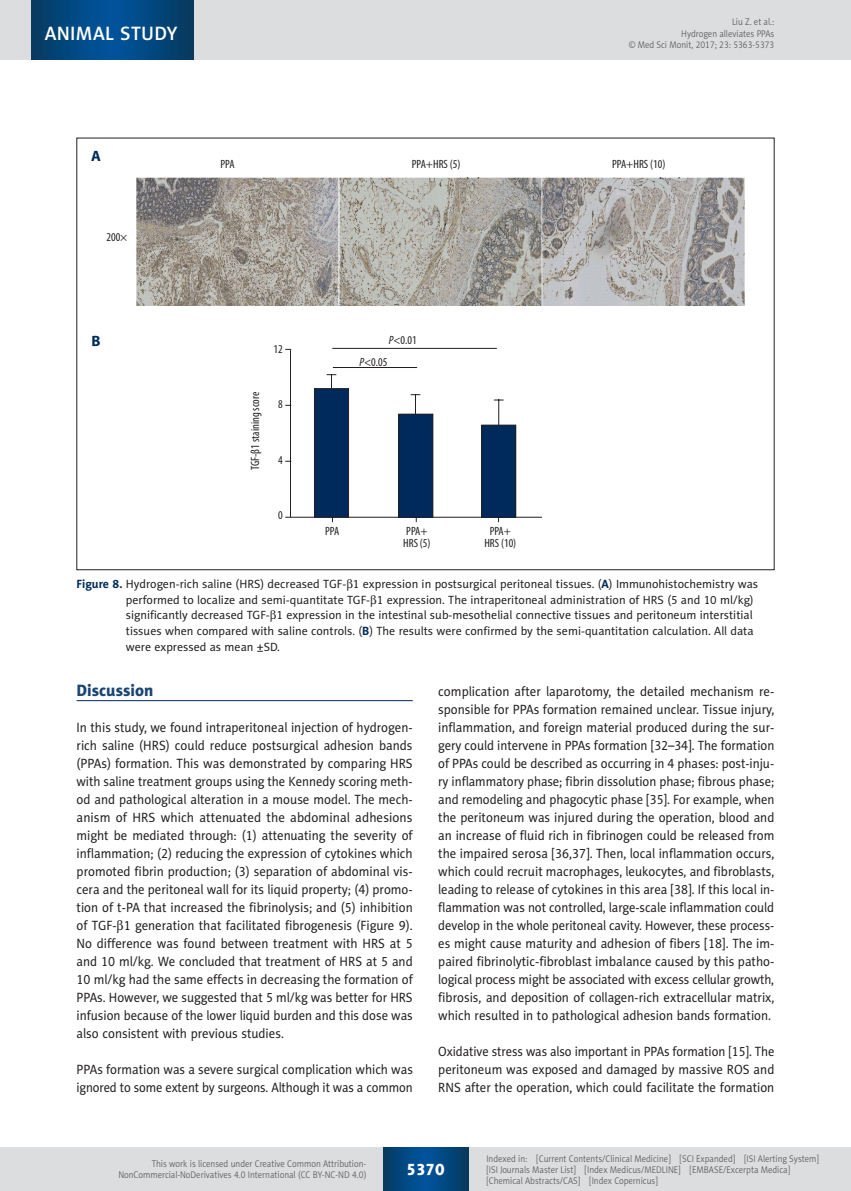
<style>
.page{position:relative;width:851px;height:1191px;background:#fff}
.page>*{position:absolute;margin:0;border:0;box-sizing:border-box;transform-origin:0 0}
.t1{font:19.5px "Naomi Sans EFN Medium";letter-spacing:.015em;color:#fff}
.MSM_Headline_1{font:16.5px "Naomi Sans EFN Heavy";color:#1a4574}
.t2{font:16.5px "Naomi Sans EFN Heavy";color:#fff}
.t3{font:700 15px "Myriad Pro";color:#00295c}
.MSM_Body{font:13.5px/18px "Naomi Sans EFN";color:#231f20;text-align:justify;scale:.96 1}
.MSM_Body-2{font:13.5px/18px "Naomi Sans EFN";color:#231f20;text-align:justify;scale:.95 1}
.MSM_Body-3{font:13.5px/18px "Naomi Sans EFN";color:#231f20;text-align:justify;scale:.93 1}
.MSM_Rycina_tytul{font:12px/15.8px "Naomi Sans EFN";color:#231f20}
.t4{font:condensed 12px/12px "Myriad Pro";color:#231f20}
.t5{font:9.75px/11.2px "Naomi Sans EFN Light";color:#57585a;text-align:right;scale:.9 1}
.s1{font-style:italic}
.s2{font-weight:700;color:#00295c}
.s3{font-family:"Standard Sym L"}
</style>
<div class="page">
<hr style="left:77px;top:700px;width:335px;height:1px;background:#00295c">
<img style="left:136px;top:177px;width:608px;height:128px">
<hr style="left:285px;top:517px;width:257px;height:1px;background:#231f20">
<hr style="left:290px;top:350px;width:1px;height:167px;background:#231f20">
<div style="left:314px;top:388px;width:35px;height:129px;background:#00295c;border:1px solid #231f20"></div>
<svg style="left:326px;top:374px;width:190px;height:149px"></svg>
<hr style="left:333px;top:367px;width:84px;height:1px;background:#231f20">
<hr style="left:332px;top:348px;width:165px;height:1px;background:#231f20">
<div style="left:0;top:1148px;width:850px;height:43px;background:#dcdddf"></div>
<svg style="left:383px;top:1147px;width:85px;height:43px;background:#02477e"></svg>
<div style="left:0;top:0;width:850px;height:60px;background:#dcdddf"></div>
<hr style="left:850px;top:0;width:1px;height:60px;background:#dcdddf">
<svg style="left:32px;top:0;width:161px;height:60px;background:#02477f"></svg>
<h1 class="t1" style="left:45px;top:22px;width:134px">ANIMAL STUDY</h1>
<p class="t3" style="left:91px;top:147px;width:11px">A</p>
<p class="t4" style="left:106px;top:231px;width:23px">200×</p>
<p class="t3" style="left:91px;top:331px;width:11px">B</p>
<p class="t4" style="left:220px;top:158px;width:16px">PPA</p>
<p class="t5" style="left:628px;top:16px;width:163px">Liu Z. et al.:<br>Hydrogen alleviates PPAs<br>© Med Sci Monit, 2017; 23: 5363-5373</p>
<p class="t4" style="left:412px;top:158px;width:50px">PPA+HRS (5)</p>
<p class="t4" style="left:612px;top:158px;width:55px">PPA+HRS (10)</p>
<p class="t4" style="left:273px;top:343px;width:11px">12</p>
<p class="t4" style="left:249px;top:470px;width:80px;rotate:-90deg">TGF-β1 staining score</p>
<p class="t4" style="left:278px;top:398px;width:6px">8</p>
<p class="t4" style="left:278px;top:454px;width:6px">4</p>
<p class="t4" style="left:278px;top:509px;width:6px">0</p>
<p class="t4" style="left:388px;top:334px;width:30px"><span class="s1">P</span>&lt;0.01</p>
<p class="t4" style="left:359px;top:356px;width:30px"><span class="s1">P</span>&lt;0.05</p>
<p class="t4" style="left:325px;top:525px;width:16px">PPA</p>
<p class="t4" style="left:403px;top:525px;width:29px">PPA+<br>HRS (5)</p>
<p class="t4" style="left:484px;top:525px;width:33px;text-align:center">PPA+<br>HRS (10)</p>
<p class="MSM_Rycina_tytul" style="left:126px;top:576px;width:633px;text-indent:-49px"><span class="s2">Figure 8.</span> Hydrogen-rich saline (HRS) decreased TGF-<span class="s3">b</span>1 expression in postsurgical peritoneal tissues. (<span class="s2">A</span>) Immunohistochemistry was performed to localize and semi-quantitate TGF-<span class="s3">b</span>1 expression. The intraperitoneal administration of HRS (5 and 10 ml/kg) significantly decreased TGF-<span class="s3">b</span>1 expression in the intestinal sub-mesothelial connective tissues and peritoneum interstitial tissues when compared with saline controls. (<span class="s2">B</span>) The results were confi rmed by the semi-quantitation calculation. All data were expressed as mean ±SD.</p>
<p class="MSM_Headline_1" style="left:77px;top:680px;width:78px">Discussion</p>
<p class="MSM_Body-2" style="left:77px;top:718px;width:355px">In this study, we found intraperitoneal injection of hydrogen&shy;rich saline (HRS) could reduce postsurgical adhesion bands (PPAs) formation. This was demonstrated by comparing HRS with saline treatment groups using the Kennedy scoring meth&shy;od and pathological alteration in a mouse model. The mech&shy;anism of HRS which attenuated the abdominal adhesions might be mediated through: (1) attenuating the severity of inflammation; (2) reducing the expression of cytokines which promoted fibrin production; (3) separation of abdominal vis&shy;cera and the peritoneal wall for its liquid property; (4) promo&shy;tion of t-PA that increased the fi brinolysis; and (5) inhibition of TGF-<span class="s3">b</span>1 generation that facilitated fi brogenesis (Figure 9).<br>No difference was found between treatment with HRS at 5 and 10 ml/kg. We concluded that treatment of HRS at 5 and 10 ml/kg had the same effects in decreasing the formation of PPAs. However, we suggested that 5 ml/kg was better for HRS infusion because of the lower liquid burden and this dose was also consistent with previous studies.</p>
<p class="MSM_Body-2" style="left:77px;top:1060px;width:355px">PPAs formation was a severe surgical complication which was ignored to some extent by surgeons. Although it was a common</p>
<p class="MSM_Body" style="left:438px;top:682px;width:352px">complication after laparotomy, the detailed mechanism re&shy;sponsible for PPAs formation remained unclear. Tissue injury, inflammation, and foreign material produced during the sur&shy;gery could intervene in PPAs formation [32–34]. The formation of PPAs could be described as occurring in 4 phases: post-inju&shy;ry inflammatory phase; fibrin dissolution phase; fibrous phase; and remodeling and phagocytic phase [35]. For example, when the peritoneum was injured during the operation, blood and an increase of fluid rich in fi brinogen could be released from the impaired serosa [36,37]. Then, local inflammation occurs, which could recruit macrophages, leukocytes, and fibroblasts, leading to release of cytokines in this area [38]. If this local in&shy;flammation was not controlled, large-scale inflammation could develop in the whole peritoneal cavity. However, these process&shy;es might cause maturity and adhesion of fibers [18]. The im&shy;paired fi brinolytic-fibroblast imbalance caused by this patho&shy;logical process might be associated with excess cellular growth, fibrosis, and deposition of collagen-rich extracellular matrix, which resulted in to pathological adhesion bands formation.</p>
<p class="MSM_Body-3" style="left:438px;top:1042px;width:363px">Oxidative stress was also important in PPAs formation [15]. The peritoneum was exposed and damaged by massive ROS and RNS after the operation, which could facilitate the formation</p>
<p class="t5" style="left:118px;top:1158px;width:277px">This work is licensed under Creative Common Attribution-<br>NonCommercial-NoDerivatives 4.0 International (CC BY-NC-ND 4.0)</p>
<p class="t2" style="left:406px;top:1159px;width:40px">5370</p>
<p class="t5" style="left:486px;top:1152px;width:371px;text-align:left">Indexed in: [Current Contents/Clinical Medicine] [SCI Expanded] [ISI Alerting System] [ISI Journals Master List] [Index Medicus/MEDLINE] [EMBASE/Excerpta Medica] [Chemical Abstracts/CAS] [Index Copernicus]</p>
</div>
